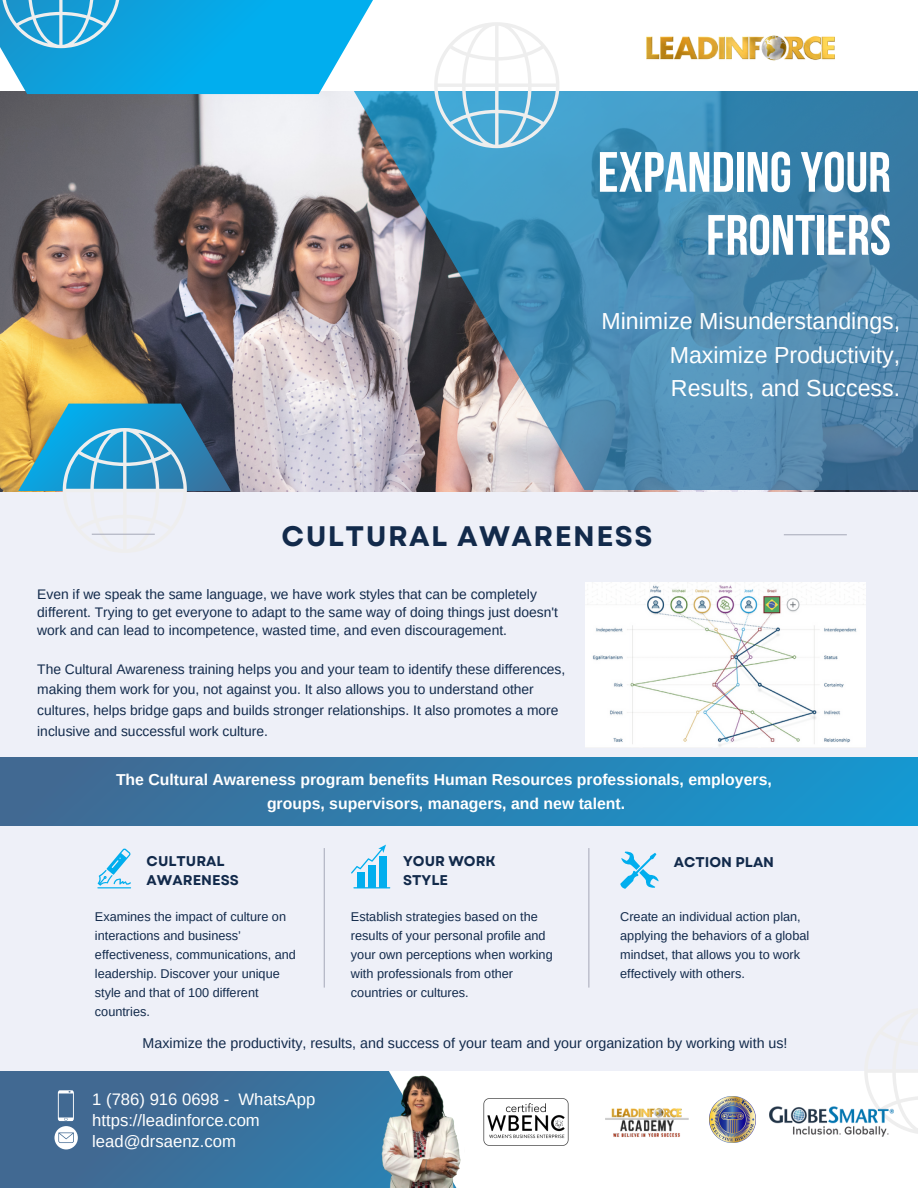
<style>
.page{position:relative;width:918px;height:1188px;background:#fff}
.page>*{position:absolute;margin:0;border:0;box-sizing:border-box;transform-origin:0 0}
.t1{font:700 56.7px/63px "Bebas Neue";color:#fff;text-align:right}
.t2{font:700 28.2px "Garet";letter-spacing:.05em;color:#122a4b}
.t3{font:23.25px/33.8px "Arimo";color:#fff;text-align:justify}
.t4{font:16.65px/21.1px "Arimo";color:#fff}
.t5{font:700 15.75px/24.9px "Arimo";color:#fff;text-align:center}
.t6{font:14.25px "Arimo";color:#122a4b}
.t7{font:700 14.1px/19px "Garet";color:#122a4b}
.t8{font:13.8px/20.7px "Arimo";color:#122a4b}
.t9{font:12.75px/19px "Arimo";color:#122a4b}
</style>
<div class="page">
<div style="left:0;top:190px;width:918px;height:881px;background:#eef0f8"></div>
<img style="left:0;top:94px;width:918px;height:397px">
<svg style="left:319px;top:91px;width:599px;height:399px;background:#5d8eac"></svg>
<svg style="left:0;top:0;width:434px;height:94px;fill:#08aeee"></svg>
<svg style="left:0;top:1071px;width:375px;height:117px;background:#3a6f9a"></svg>
<svg style="left:13px;top:404px;width:224px;height:131px"></svg>
<hr style="left:92px;top:534px;width:63px;height:1px;background:#adb0bf">
<hr style="left:784px;top:534px;width:63px;height:1px;background:#adb0bf">
<svg style="left:434px;top:22px;width:125px;height:126px"></svg>
<svg style="left:1px;top:0;width:119px;height:48px;background:#43acd9"></svg>
<svg style="left:864px;top:1071px;width:54px;height:63px"></svg>
<img style="left:646px;top:35px;width:189px;height:26px">
<svg style="left:54px;top:1090px;width:24px;height:59px"></svg>
<img style="left:585px;top:583px;width:280px;height:164px">
<svg style="left:620px;top:852px;width:39px;height:37px"></svg>
<hr style="left:97px;top:887px;width:34px;height:1px;background:#01aeee">
<svg style="left:98px;top:848px;width:33px;height:38px"></svg>
<div style="left:358px;top:872px;width:7px;height:16px;background:#01aeee"></div>
<div style="left:368px;top:865px;width:8px;height:23px;background:#01aeee"></div>
<div style="left:379px;top:857px;width:8px;height:31px;background:#01aeee"></div>
<hr style="left:353px;top:887px;width:37px;height:1px;background:#01aeee">
<svg style="left:351px;top:845px;width:35px;height:29px"></svg>
<hr style="left:324px;top:848px;width:1px;height:140px;background:#adb0bf">
<hr style="left:588px;top:848px;width:1px;height:140px;background:#adb0bf">
<svg style="left:0;top:758px;width:918px;height:67px;background:#2b7fb0"></svg>
<img style="left:709px;top:1096px;width:46px;height:46px">
<img style="left:769px;top:1106px;width:126px;height:31px">
<img style="left:483px;top:1098px;width:86px;height:48px">
<img style="left:375px;top:1071px;width:86px;height:117px">
<img style="left:605px;top:1108px;width:84px;height:29px">
<h1 class="t1" style="left:598px;top:146px;width:295px">EXPANDINGYOUR<br>FRONTIERS</h1>
<h3 class="t3" style="left:670px;top:304px;width:232px;text-indent:-68px">Minimize Misunderstandings, Maximize Productivity, Results, and Success.</h3>
<h2 class="t2" style="left:282px;top:516px;width:373px">CULTURAL AWARENESS</h2>
<p class="t8" style="left:37px;top:585px;width:522px;line-height:18.5px">Even if we speak the same language, we have work styles that can be completely different. Trying to get everyone to adapt to the same way of doing things just doesn't work and can lead to incompetence, wasted time, and even discouragement.</p>
<p class="t8" style="left:37px;top:658px;width:530px">The Cultural Awareness training helps you and your team to identify these differences, making them work for you, not against you. It also allows you to understand other cultures, helps bridge gaps and builds stronger relationships. It also promotes a more inclusive and successful work culture.</p>
<p class="t5" style="left:116px;top:767px;width:657px">The Cultural Awareness program benefits Human Resources professionals, employers, groups, supervisors, managers, and new talent.</p>
<p class="t7" style="left:147px;top:851px;width:94px">CULTURAL<br>AWARENESS</p>
<p class="t7" style="left:674px;top:853px;width:102px">ACTION PLAN</p>
<p class="t9" style="left:95px;top:907px;width:203px">Examines the impact of culture on interactions and business’ effectiveness, communications, and leadership. Discover your unique style and that of 100 different countries.</p>
<p class="t7" style="left:403px;top:851px;width:94px">YOUR WORK<br>STYLE</p>
<p class="t9" style="left:351px;top:907px;width:203px">Establish strategies based on the results of your personal profile and your own perceptions when working with professionals from other countries or cultures.</p>
<p class="t9" style="left:620px;top:907px;width:191px">Create an individual action plan, applying the behaviors of a global mindset, that allows you to work effectively with others.</p>
<p class="t6" style="left:143px;top:1035px;width:646px">Maximize the productivity, results, and success of your team and your organization by working with us!</p>
<p class="t4" style="left:92px;top:1089px;width:225px">1 (786) 916 0698 - WhatsApp https://leadinforce.com lead@drsaenz.com</p>
</div>
